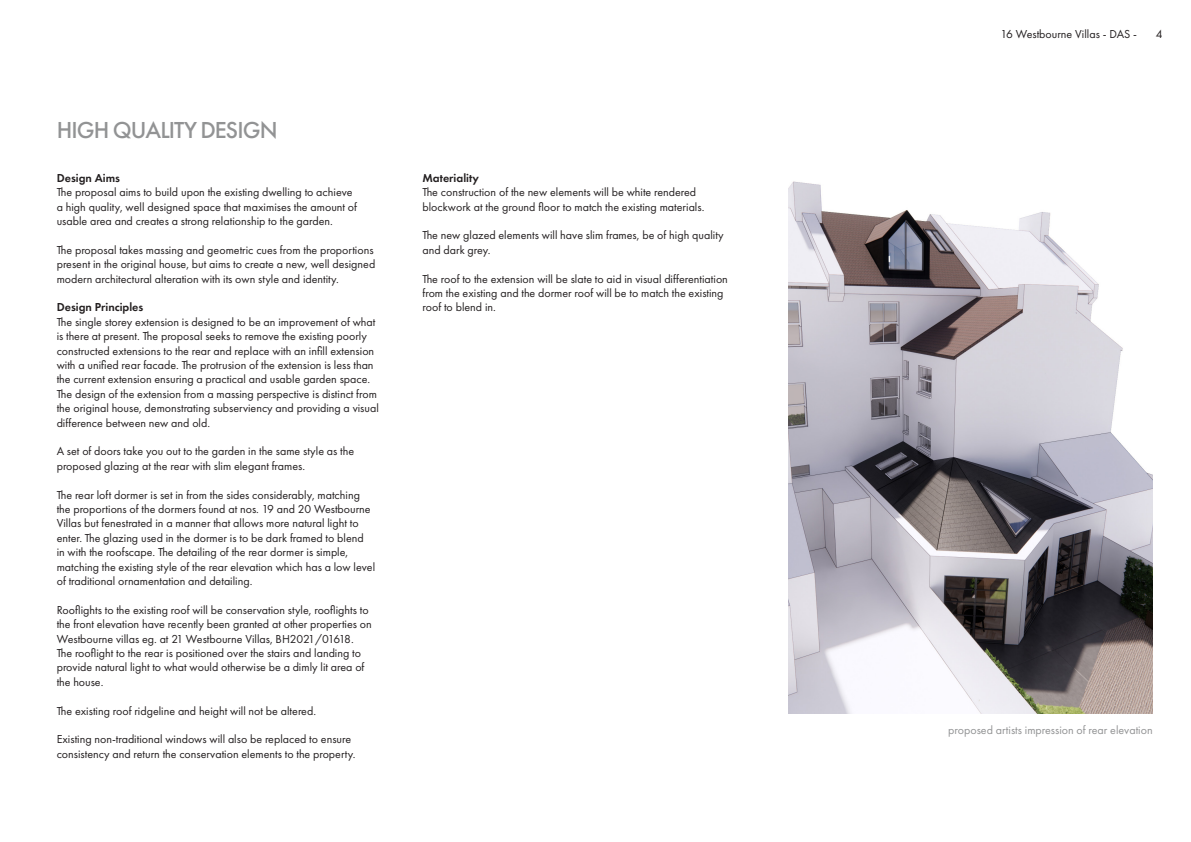
<style>
.page{position:relative;width:1191px;height:842px;background:#fff}
.page>*{position:absolute;margin:0;border:0;box-sizing:border-box;transform-origin:0 0}
.t1{font:500 24px "Futura PT";letter-spacing:-.04em;color:#929394}
.t2{font:12px/14.4px "Futura PT";color:#231f20}
.t3{font:12px "Futura PT";color:#929394}
.t4{font:600 12px "Futura PT";color:#231f20}
</style>
<div class="page">
<img style="left:788px;top:181px;width:364px;height:533px">
<p class="t1" style="left:57px;top:116px;width:222px">HIGH QUALITY DESIGN</p>
<p class="t4" style="left:57px;top:170px;width:65px">Design Aims</p>
<p class="t2" style="left:57px;top:185px;width:302px">The proposal aims to build upon the existing dwelling to achieve a high quality, well designed space that maximises the amount of usable area and creates a strong relationship to the garden.</p>
<p class="t2" style="left:57px;top:243px;width:320px">The proposal takes massing and geometric cues from the proportions present in the original house, but aims to create a new, well designed modern architectural alteration with its own style and identity.</p>
<p class="t4" style="left:57px;top:300px;width:88px">Design Principles</p>
<p class="t2" style="left:57px;top:315px;width:324px">The single storey extension is designed to be an improvement of what is there at present. The proposal seeks to remove the existing poorly constructed extensions to the rear and replace with an infill extension with a unified rear facade. The protrusion of the extension is less than the current extension ensuring a practical and usable garden space.<br>The design of the extension from a massing perspective is distinct from the original house, demonstrating subserviency and providing a visual difference between new and old.</p>
<p class="t2" style="left:57px;top:444px;width:299px">A set of doors take you out to the garden in the same style as the proposed glazing at the rear with slim elegant frames.</p>
<p class="t2" style="left:57px;top:487px;width:320px">The rear loft dormer is set in from the sides considerably, matching the proportions of the dormers found at nos. 19 and 20 Westbourne Villas but fenestrated in a manner that allows more natural light to enter. The glazing used in the dormer is to be dark framed to blend<br>in with the roofscape. The detailing of the rear dormer is simple, matching the existing style of the rear elevation which has a low level of traditional ornamentation and detailing.</p>
<p class="t2" style="left:57px;top:603px;width:317px">Rooflights to the existing roof will be conservation style, rooflights to the front elevation have recently been granted at other properties on<br>Westbourne villas eg. at 21 Westbourne Villas, BH2021/01618.</p>
<p class="t2" style="left:57px;top:646px;width:309px">The rooflight to the rear is positioned over the stairs and landing to provide natural light to what would otherwise be a dimly lit area of the house.</p>
<p class="t2" style="left:57px;top:703px;width:261px">The existing roof ridgeline and height will not be altered.</p>
<p class="t2" style="left:57px;top:732px;width:300px">Existing non-traditional windows will also be replaced to ensure consistency and return the conservation elements to the property.</p>
<p class="t4" style="left:422px;top:170px;width:58px">Materiality</p>
<p class="t2" style="left:422px;top:185px;width:283px">The construction of the new elements will be white rendered blockwork at the ground floor to match the existing materials.</p>
<p class="t2" style="left:422px;top:228px;width:303px">The new glazed elements will have slim frames, be of high quality and dark grey.</p>
<p class="t2" style="left:422px;top:271px;width:307px">The roof to the extension will be slate to aid in visual differentiation from the existing and the dormer roof will be to match the existing roof to blend in.</p>
<p class="t2" style="left:1000px;top:26px;width:138px">16 Westbourne Villas - DAS -</p>
<p class="t2" style="left:1155px;top:26px;width:8px">4</p>
<p class="t3" style="left:948px;top:723px;width:206px">proposed artists impression of rear elevation</p>
</div>
